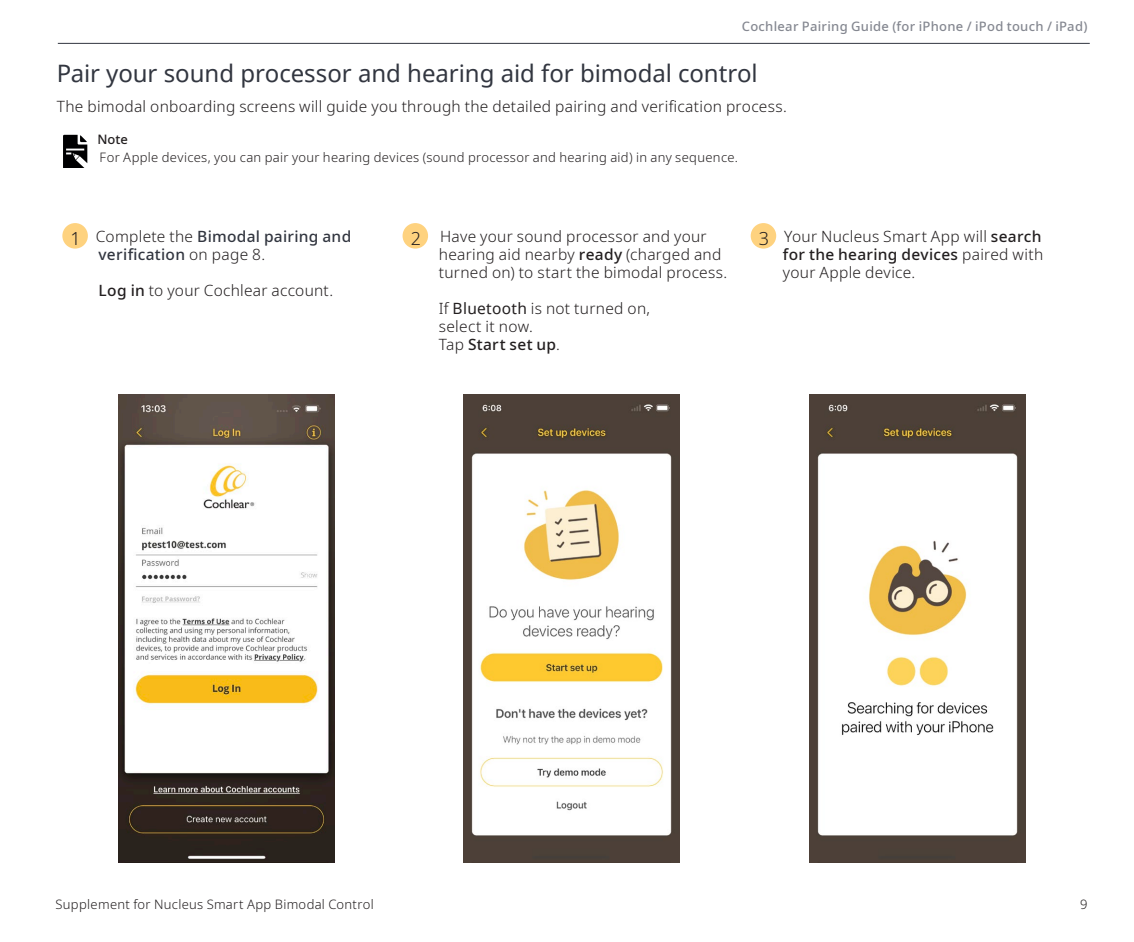
<style>
.page{position:relative;width:1134px;height:942px;background:#fff}
.page>*{position:absolute;margin:0;border:0;box-sizing:border-box;transform-origin:0 0}
.Heading_2{font:24px "Noto Sans";color:#323640}
.Number_label{font:300 18px "Noto Sans";color:#231f20}
.Body{font:300 15.6px/18px "Noto Sans";letter-spacing:.02em;color:#231f20}
.Body-2{font:500 15.6px/18.6px "Noto Sans";letter-spacing:.015em;color:#323640}
.Note-Tip-Caution-War{font:300 13px/18px "Noto Sans";letter-spacing:.025em;color:#231f20}
.t1{font:500 13px "Noto Sans";letter-spacing:.02em;color:#858891}
.s1{font-weight:500}
.s2{font-weight:300;color:#231f20}
.s3{font-weight:400}
</style>
<div class="page">
<hr style="left:58px;top:43px;width:1032px;height:1px;background:#323640">
<div style="left:62px;top:223px;width:26px;height:25px;background:#fed27f;border-radius:50%"></div>
<div style="left:403px;top:223px;width:25px;height:25px;background:#fed27f;border-radius:50%"></div>
<div style="left:751px;top:223px;width:25px;height:25px;background:#fed27f;border-radius:50%"></div>
<img style="left:119px;top:394px;width:216px;height:467px">
<img style="left:463px;top:394px;width:216px;height:467px">
<img style="left:810px;top:394px;width:216px;height:467px">
<svg style="left:63px;top:135px;width:24px;height:32px"></svg>
<p class="t1" style="left:742px;top:17px;width:347px">Cochlear Pairing Guide (for iPhone / iPod touch / iPad)</p>
<p class="Heading_2" style="left:57px;top:57px;width:703px">Pair your sound processor and hearing aid for bimodal control</p>
<p class="Body" style="left:57px;top:97px;width:732px">The bimodal onboarding screens will guide you through the detailed pairing and verification process.</p>
<p class="Note-Tip-Caution-War" style="left:98px;top:130px;width:642px"><span class="s1">Note<br></span>For Apple devices, you can pair your hearing devices (sound processor and hearing aid) in any sequence.</p>
<p class="Number_label" style="left:71px;top:226px;width:12px">1</p>
<p class="Body-2" style="left:96px;top:227px;width:257px"><span class="s2">Complete the</span> Bimodal pairing and verification <span class="s2">on page 8.</span></p>
<p class="Body" style="left:99px;top:282px;width:236px"><span class="s1">Log in</span> to your Cochlear account.</p>
<p class="Number_label" style="left:411px;top:226px;width:12px">2</p>
<p class="Body" style="left:439px;top:227px;width:290px">Have your sound processor and your hearing aid nearby <span class="s1">ready</span> (charged and turned on) to start the bimodal process.</p>
<p class="Body" style="left:439px;top:299px;width:213px">If <span class="s3">Bluetooth</span> is not turned on, select it now.<br>Tap <span class="s1">Start set up</span>.</p>
<p class="Number_label" style="left:759px;top:226px;width:12px">3</p>
<p class="Body" style="left:783px;top:227px;width:262px;text-align:justify">Your Nucleus Smart App will <span class="s1">search for the hearing devices</span> paired with your Apple device.</p>
<p class="Note-Tip-Caution-War" style="left:56px;top:895px;width:320px">Supplement for Nucleus Smart App Bimodal Control</p>
<p class="Note-Tip-Caution-War" style="left:1080px;top:895px;width:9px">9</p>
</div>
